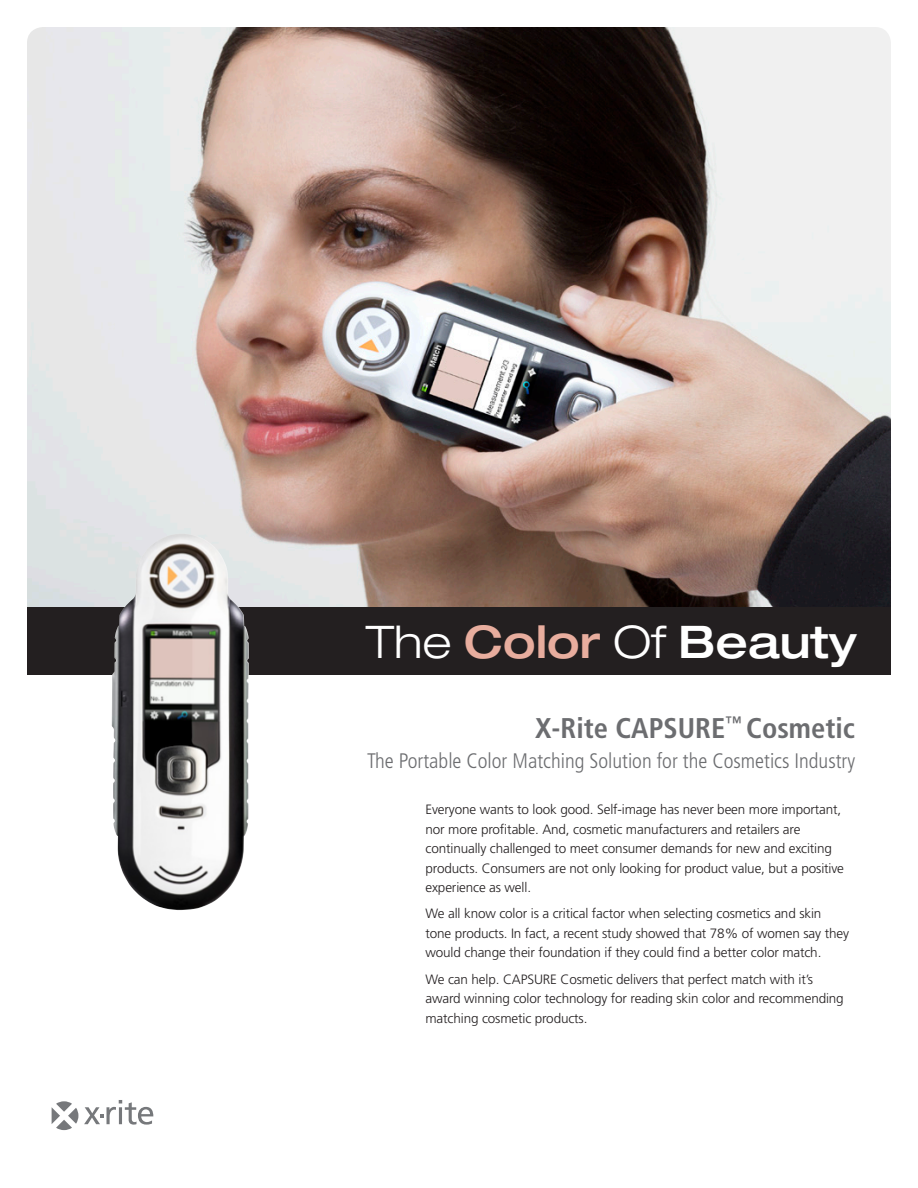
<style>
.page{position:relative;width:918px;height:1188px;background:#fff}
.page>*{position:absolute;margin:0;border:0;box-sizing:border-box;transform-origin:0 0}
.t1{font:500 expanded 45px "Helvetica Neue";color:#fff}
.t2{font:700 condensed 28.5px "Frutiger";color:#6c6d70}
.Subhead{font:300 condensed 21px "Frutiger";color:#6c6d70}
.Text{font:300 13.5px/19.5px "Frutiger";letter-spacing:-.01em;color:#231f20}
.s1{font-weight:300}
.s2{color:#e8ad9e}
</style>
<div class="page">
<img style="left:27px;top:27px;width:864px;height:581px">
<svg style="left:84px;top:1100px;width:69px;height:25px"></svg>
<svg style="left:52px;top:1101px;width:26px;height:29px"></svg>
<div style="left:27px;top:608px;width:864px;height:67px;background:#231f20"></div>
<img style="left:112px;top:534px;width:137px;height:376px">
<p class="t1" style="left:366px;top:614px;width:492px"><span class="s1">The</span> <span class="s2">Color</span> <span class="s1">Of</span> Beauty</p>
<p class="t2" style="left:535px;top:711px;width:321px">X-Rite CAPSURE<sup>™</sup> Cosmetic</p>
<p class="Subhead" style="left:367px;top:749px;width:490px">The Portable Color Matching Solution for the Cosmetics Industry</p>
<p class="Text" style="left:426px;top:800px;width:420px">Everyone wants to look good. Self-image has never been more important, nor more profitable. And, cosmetic manufacturers and retailers are continually challenged to meet consumer demands for new and exciting products. Consumers are not only looking for product value, but a positive experience as well.</p>
<p class="Text" style="left:426px;top:904px;width:425px">We all know color is a critical factor when selecting cosmetics and skin tone products. In fact, a recent study showed that 78% of women say they would change their foundation if they could find a better color match.</p>
<p class="Text" style="left:426px;top:969px;width:420px">We can help. CAPSURE Cosmetic delivers that perfect match with it’s award winning color technology for reading skin color and recommending matching cosmetic products.</p>
</div>
